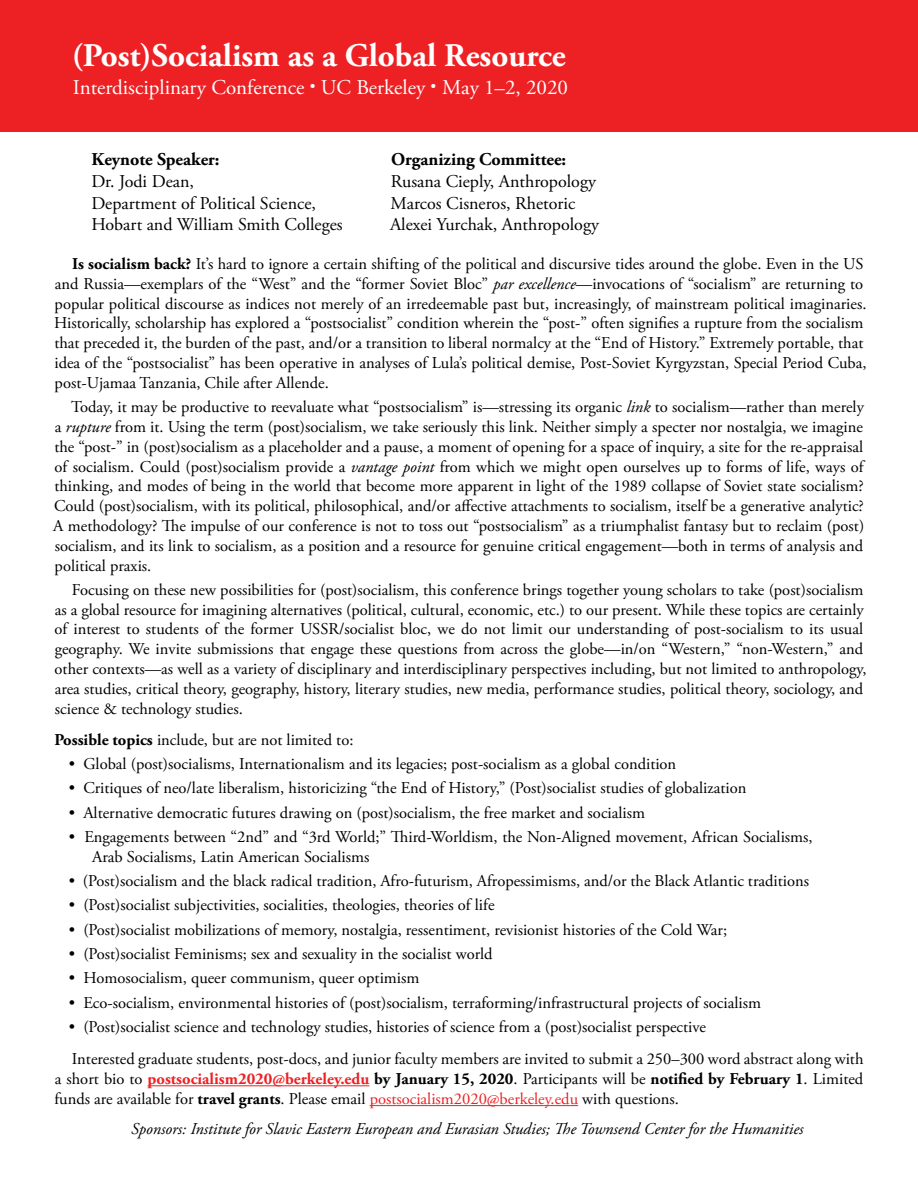
<style>
.page{position:relative;width:918px;height:1188px;background:#fff}
.page>*{position:absolute;margin:0;border:0;box-sizing:border-box;transform-origin:0 0}
.t1{font:700 33px "Adobe Garamond Pro";color:#fff}
.t2{font:21px "Adobe Garamond Pro";color:#fff}
.t3{font:18px/21.6px "Adobe Garamond Pro";color:#000}
.t4{font:700 18px "Adobe Garamond Pro";color:#000}
.t5{font:16.5px/19.8px "Adobe Garamond Pro";color:#000}
.t6{font:italic 16.5px "Adobe Garamond Pro";color:#000}
.s1{font-size:15px}
.s2{font-weight:700}
.s3{font-style:italic}
.s4{font-weight:700;color:#ed2124}
.s5{color:#ed2124}
</style>
<div class="page">
<div style="left:0;top:0;width:918px;height:131px;background:#ed2124"></div>
<hr style="left:148px;top:1085px;width:221px;height:1px;background:#ed2124">
<hr style="left:370px;top:1105px;width:208px;height:1px;background:#ed2124">
<h1 class="t1" style="left:72px;top:37px;width:496px">(Post)Socialism as a Global Resource</h1>
<p class="t2" style="left:73px;top:75px;width:497px">Interdisciplinary Conference <span class="s1">•</span> UC Berkeley <span class="s1">•</span> May 1–2, 2020</p>
<p class="t4" style="left:92px;top:149px;width:130px">Keynote Speaker:</p>
<p class="t3" style="left:91px;top:171px;width:253px">Dr. Jodi Dean,<br>Department of Political Science,<br>Hobart and William Smith Colleges</p>
<p class="t4" style="left:391px;top:149px;width:177px">Organizing Committee:</p>
<p class="t3" style="left:390px;top:171px;width:210px">Rusana Cieply, Anthropology<br>Marcos Cisneros, Rhetoric<br>Alexei Yurchak, Anthropology</p>
<p class="t5" style="left:54px;top:255px;width:814px;text-indent:18px"><span class="s2">Is socialism back?</span> It’s hard to ignore a certain shifting of the political and discursive tides around the globe. Even in the US and Russia—exemplars of the “West” and the “former Soviet Bloc” <span class="s3">par excellence</span>—invocations of “socialism” are returning to popular political discourse as indices not merely of an irredeemable past but, increasingly, of mainstream political imaginaries.<br>Historically, scholarship has explored a “postsocialist” condition wherein the “post-” often signifies a rupture from the socialism that preceded it, the burden of the past, and/or a transition to liberal normalcy at the “End of History.” Extremely portable, that idea of the “postsocialist” has been operative in analyses of Lula’s political demise, Post-Soviet Kyrgyzstan, Special Period Cuba, post-Ujamaa Tanzania, Chile after Allende.</p>
<p class="t5" style="left:53px;top:398px;width:813px;text-align:justify;text-indent:18px">Today, it may be productive to reevaluate what “postsocialism” is—stressing its organic <span class="s3">link</span> to socialism—rather than merely a <span class="s3">rupture</span> from it. Using the term (post)socialism, we take seriously this link. Neither simply a specter nor nostalgia, we imagine the “post-” in (post)socialism as a placeholder and a pause, a moment of opening for a space of inquiry, a site for the re-appraisal of socialism. Could (post)socialism provide a <span class="s3">vantage point</span> from which we might open ourselves up to forms of life, ways of thinking, and modes of being in the world that become more apparent in light of the 1989 collapse of Soviet state socialism?<br>Could (post)socialism, with its political, philosophical, and/or affective attachments to socialism, itself be a generative analytic?<br>A methodology? The impulse of our conference is not to toss out “postsocialism” as a triumphalist fantasy but to reclaim (post) socialism, and its link to socialism, as a position and a resource for genuine critical engagement—both in terms of analysis and political praxis.</p>
<p class="t5" style="left:55px;top:580px;width:814px;text-indent:17px">Focusing on these new possibilities for (post)socialism, this conference brings together young scholars to take (post)socialism as a global resource for imagining alternatives (political, cultural, economic, etc.) to our present. While these topics are certainly of interest to students of the former USSR/socialist bloc, we do not limit our understanding of post-socialism to its usual geography. We invite submissions that engage these questions from across the globe—in/on “Western,” “non-Western,” and other contexts—as well as a variety of disciplinary and interdisciplinary perspectives including, but not limited to anthropology, area studies, critical theory, geography, history, literary studies, new media, performance studies, political theory, sociology, and science &amp; technology studies.</p>
<p class="t5" style="left:54px;top:730px;width:301px"><span class="s2">Possible topics</span> include, but are not limited to:</p>
<p class="t5" style="left:69px;top:755px;width:609px">• Global (post)socialisms, Internationalism and its legacies; post-socialism as a global condition</p>
<p class="t5" style="left:69px;top:779px;width:679px">• Critiques of neo/late liberalism, historicizing “the End of History,” (Post)socialist studies of globalization</p>
<p class="t5" style="left:69px;top:803px;width:578px">• Alternative democratic futures drawing on (post)socialism, the free market and socialism</p>
<p class="t5" style="left:92px;top:828px;width:722px;text-indent:-23px">• Engagements between “2nd” and “3rd World;” Third-Worldism, the Non-Aligned movement, African Socialisms,<br>Arab Socialisms, Latin American Socialisms</p>
<p class="t5" style="left:69px;top:872px;width:742px">• (Post)socialism and the black radical tradition, Afro-futurism, Afropessimisms, and/or the Black Atlantic traditions</p>
<p class="t5" style="left:69px;top:896px;width:427px">• (Post)socialist subjectivities, socialities, theologies, theories of life</p>
<p class="t5" style="left:69px;top:920px;width:660px">• (Post)socialist mobilizations of memory, nostalgia, ressentiment, revisionist histories of the Cold War;</p>
<p class="t5" style="left:69px;top:945px;width:425px">• (Post)socialist Feminisms; sex and sexuality in the socialist world</p>
<p class="t5" style="left:69px;top:969px;width:352px">• Homosocialism, queer communism, queer optimism</p>
<p class="t5" style="left:69px;top:993px;width:694px">• Eco-socialism, environmental histories of (post)socialism, terraforming/infrastructural projects of socialism</p>
<p class="t5" style="left:69px;top:1011px;width:796px;line-height:32.4px">• (Post)socialist science and technology studies, histories of science from a (post)socialist perspective<br>Interested graduate students, post-docs, and junior faculty members are invited to submit a 250–300 word abstract along with</p>
<p class="t5" style="left:55px;top:1070px;width:810px">a short bio to <span class="s4">postsocialism2020@berkeley.edu</span> <span class="s2">by January 15, 2020</span>. Participants will be <span class="s2">notified by February 1</span>. Limited funds are available for <span class="s2">travel grants</span>. Please email <span class="s5">postsocialism2020@berkeley.edu</span> with questions.</p>
<p class="t6" style="left:131px;top:1119px;width:674px">Sponsors: Institute for Slavic Eastern European and Eurasian Studies; The Townsend Center for the Humanities</p>
</div>
